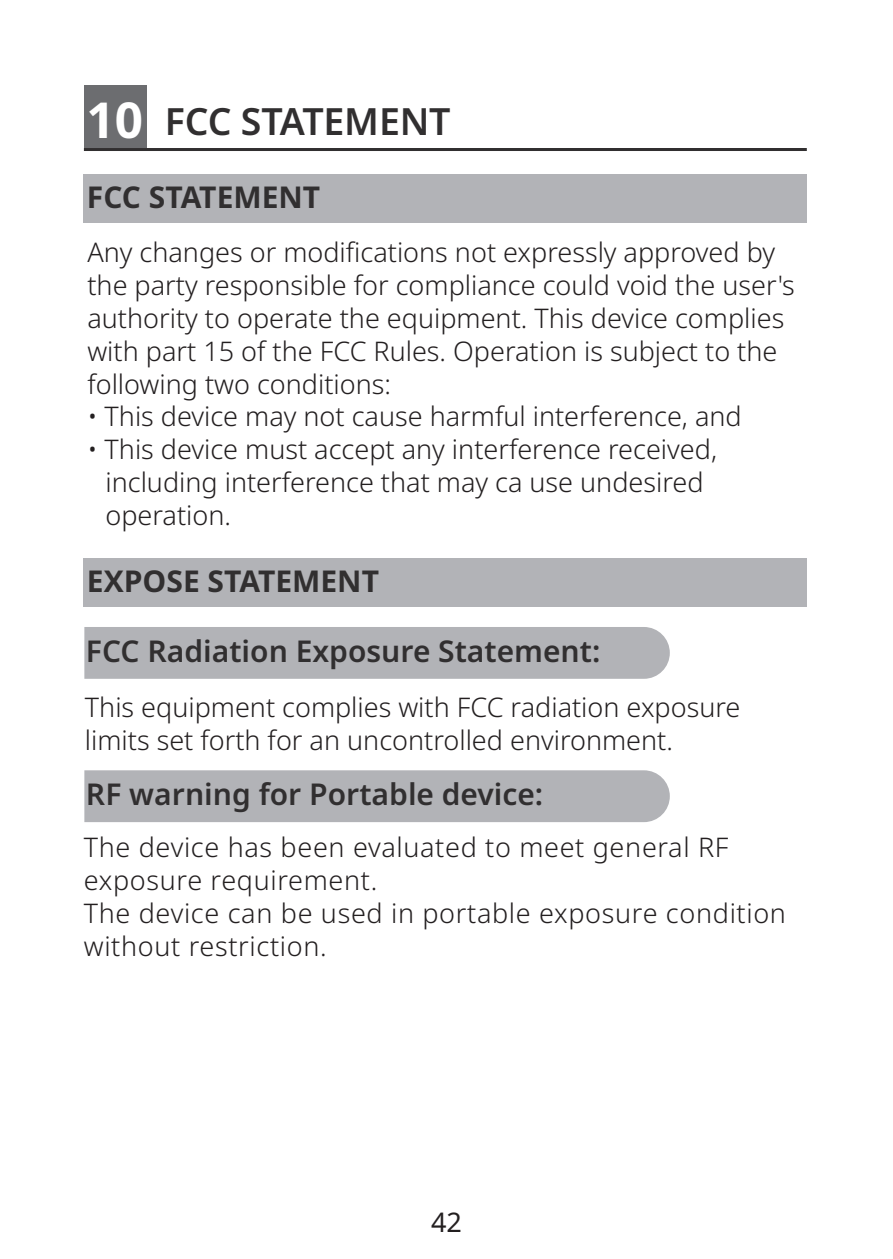
<style>
.page{position:relative;width:893px;height:1259px;background:#fff}
.page>*{position:absolute;margin:0;border:0;box-sizing:border-box;transform-origin:0 0}
.t1{font:600 37.5px "Noto Sans";letter-spacing:-.005em;color:#312f30}
.t2{font:600 30px "Noto Sans";color:#312f30}
.t3{font:700 30px "Noto Sans";color:#312f30}
.t4{font:300 27px/33px "Noto Sans";color:#231f20}
.t5{font:300 27px/33px "Noto Sans";letter-spacing:.025em;color:#231f20}
.t6{font:27px "Noto Sans";color:#231f20}
.s1{font-weight:700;font-size:49.5px;color:#fff}
</style>
<div class="page">
<div style="left:84px;top:85px;width:63px;height:63px;background:#6c6d70"></div>
<hr style="left:84px;top:148px;width:723px;height:3px;background:#312f30">
<div style="left:84px;top:174px;width:723px;height:49px;background:#b2b3b7"></div>
<div style="left:84px;top:559px;width:723px;height:48px;background:#b2b3b7"></div>
<div style="left:84px;top:627px;width:586px;height:52px;background:#b2b3b7"></div>
<div style="left:84px;top:770px;width:586px;height:52px;background:#b2b3b7"></div>
<h1 class="t1" style="left:87px;top:95px;width:366px"><span class="s1">10</span> FCC STATEMENT</h1>
<p class="t3" style="left:87px;top:175px;width:235px">FCC STATEMENT</p>
<p class="t4" style="left:87px;top:236px;width:709px">Any changes or modifications not expressly approved by the party responsible for compliance could void the user's authority to operate the equipment. This device complies with part 15 of the FCC Rules. Operation is subject to the following two conditions:</p>
<p class="t4" style="left:87px;top:401px;width:656px">• This device may not cause harmful interference, and</p>
<p class="t4" style="left:105px;top:433px;width:613px;text-indent:-18px">• This device must accept any interference received, including interference that may ca use undesired operation.</p>
<p class="t3" style="left:87px;top:560px;width:294px">EXPOSE STATEMENT</p>
<p class="t2" style="left:86px;top:630px;width:516px">FCC Radiation Exposure Statement:</p>
<p class="t4" style="left:85px;top:691px;width:657px">This equipment complies with FCC radiation exposure limits set forth for an uncontrolled environment.</p>
<p class="t2" style="left:86px;top:773px;width:459px">RF warning for Portable device:</p>
<p class="t5" style="left:84px;top:831px;width:704px">The device has been evaluated to meet general RF exposure requirement.<br>The device can be used in portable exposure condition without restriction.</p>
<p class="t6" style="left:431px;top:1203px;width:32px">42</p>
</div>
